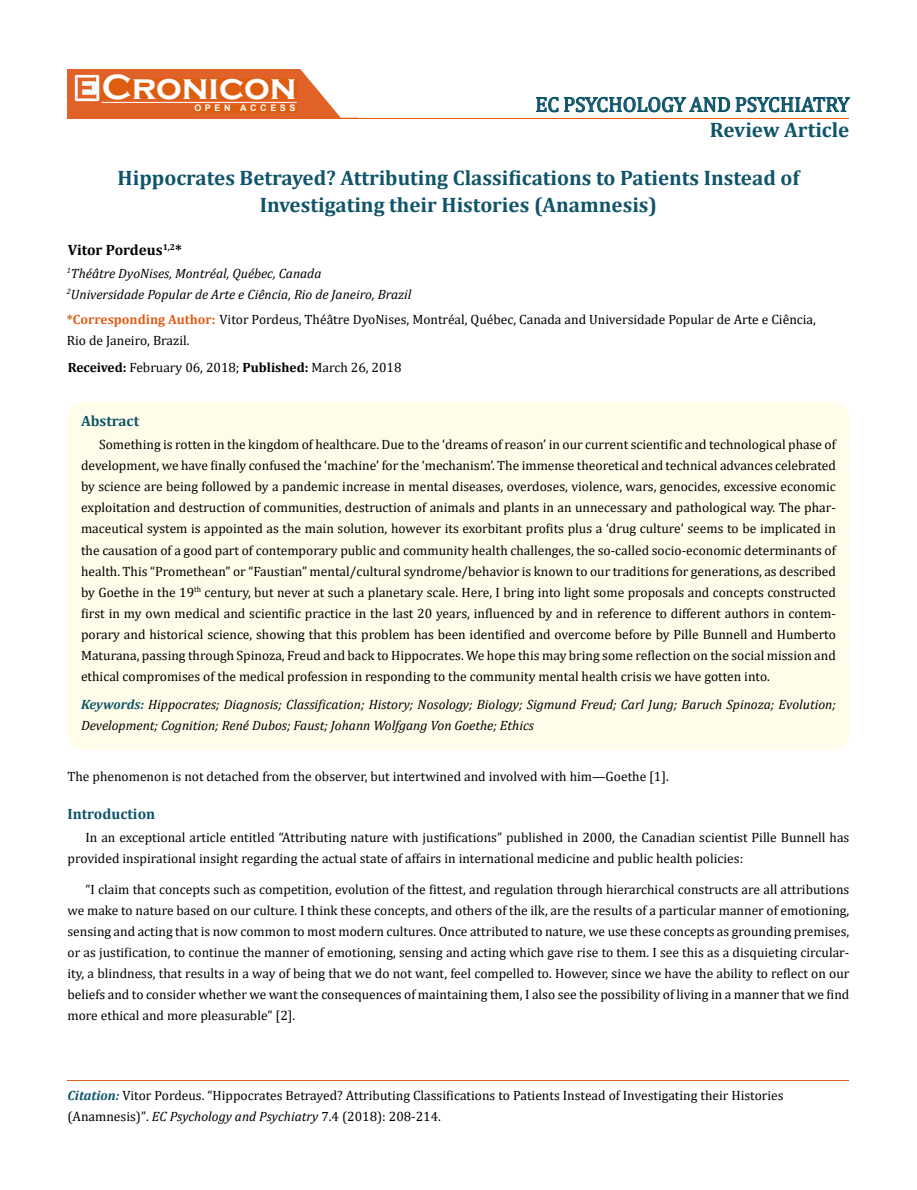
<style>
.page{position:relative;width:917px;height:1190px;background:#fff}
.page>*{position:absolute;margin:0;border:0;box-sizing:border-box;transform-origin:0 0}
.t1{font:700 36px "Copperplate Gothic";color:#fff}
.t2{font:700 21px/27px "Cambria";color:#0e546a;text-align:center}
.t3{font:21px "Cambria";color:#0e546a}
.t4{font:700 15px "Cambria";color:#0e546a}
.t5{font:700 15px "Cambria";color:#000}
.t6{font:13.5px/21px "Cambria";color:#000}
.t7{font:italic 13.5px/21px "Cambria";color:#000}
.t8{font:700 9px "Arial";letter-spacing:.4em;color:#fff}
.s1{font-weight:700;color:#e05d1a}
.s2{font-weight:700}
.s3{font-weight:700;color:#0e546a}
.s4{font-weight:700;font-style:italic;color:#0e546a}
.s5{font-size:13.35px}
.s6{font-style:italic}
</style>
<div class="page">
<div style="left:67px;top:70px;width:290px;height:49px;background:#e06228"></div>
<svg style="left:300px;top:69px;width:58px;height:49px"></svg>
<img style="left:75px;top:75px;width:24px;height:26px">
<div style="left:102px;top:79px;width:195px;height:21px;background:#df5d11"></div>
<div style="left:194px;top:105px;width:103px;height:7px;background:#df5d11"></div>
<svg style="left:536px;top:97px;width:314px;height:15px"></svg>
<hr style="left:102px;top:102px;width:194px;height:1px;background:#fff">
<hr style="left:279px;top:118px;width:569px;height:1px;background:#e05d1a">
<hr style="left:67px;top:1080px;width:782px;height:1px;background:#e05d1a">
<div style="left:67px;top:402px;width:782px;height:348px;background:#fffde9;border-radius:18px"></div>
<h1 class="t1" style="left:102px;top:68px;width:196px">Cronicon</h1>
<p class="t8" style="left:194px;top:102px;width:103px">OPEN ACCESS</p>
<h2 class="t3" style="left:535px;top:92px;width:316px">EC PSYCHOLOGY AND PSYCHIATRY</h2>
<h2 class="t2" style="left:710px;top:116px;width:141px">Review Article</h2>
<h2 class="t2" style="left:118px;top:163px;width:683px">Hippocrates Betrayed? Attributing Classifications to Patients Instead of<br>Investigating their Histories (Anamnesis)</h2>
<p class="t5" style="left:68px;top:239px;width:116px">Vitor Pordeus<sup>1,2</sup>*</p>
<p class="t7" style="left:67px;top:262px;width:346px"><sup>1</sup>Théâtre DyoNises, Montréal, Québec, Canada<br><sup>2</sup>Universidade Popular de Arte e Ciência, Rio de Janeiro, Brazil</p>
<p class="t6" style="left:67px;top:309px;width:750px"><span class="s1">*Corresponding Author:</span> Vitor Pordeus, Théâtre DyoNises, Montréal, Québec, Canada and Universidade Popular de Arte e Ciência,<br>Rio de Janeiro, Brazil.</p>
<p class="t6" style="left:68px;top:356px;width:335px"><span class="s2">Received:</span> February 06, 2018; <span class="s2">Published:</span> March 26, 2018</p>
<p class="t4" style="left:81px;top:410px;width:60px">Abstract</p>
<p class="t6" style="left:81px;top:434px;width:756px;text-align:justify;text-indent:18px">Something is rotten in the kingdom of healthcare. Due to the ‘dreams of reason’ in our current scientific and technological phase of development, we have finally confused the ‘machine’ for the ‘mechanism’. The immense theoretical and technical advances celebrated by science are being followed by a pandemic increase in mental diseases, overdoses, violence, wars, genocides, excessive economic exploitation and destruction of communities, destruction of animals and plants in an unnecessary and pathological way. The phar&shy;maceutical system is appointed as the main solution, however its exorbitant profits plus a ‘drug culture’ seems to be implicated in the causation of a good part of contemporary public and community health challenges, the so-called socio-economic determinants of health. This “Promethean” or “Faustian” mental/cultural syndrome/behavior is known to our traditions for generations, as described by Goethe in the 19<sup>th</sup> century, but never at such a planetary scale. Here, I bring into light some proposals and concepts constructed first in my own medical and scientific practice in the last 20 years, influenced by and in reference to different authors in contem&shy;porary and historical science, showing that this problem has been identified and overcome before by Pille Bunnell and Humberto Maturana, passing through Spinoza, Freud and back to Hippocrates. We hope this may bring some reflection on the social mission and ethical compromises of the medical profession in responding to the community mental health crisis we have gotten into.</p>
<p class="t7" style="left:81px;top:693px;width:756px"><span class="s3">Keywords:</span> Hippocrates; Diagnosis; Classification; History; Nosology; Biology; Sigmund Freud; Carl Jung; Baruch Spinoza; Evolution;<br>Development; Cognition; René Dubos; Faust; Johann Wolfgang Von Goethe; Ethics</p>
<p class="t6" style="left:67px;top:766px;width:603px">The phenomenon is not detached from the observer, but intertwined and involved with him—Goethe [1].</p>
<p class="t4" style="left:67px;top:803px;width:89px">Introduction</p>
<p class="t6" style="left:67px;top:827px;width:783px;text-indent:18px">In an exceptional article entitled “Attributing nature with justifications” published in 2000, the Canadian scientist Pille Bunnell has provided inspirational insight regarding the actual state of affairs in international medicine and public health policies:</p>
<p class="t6" style="left:67px;top:878px;width:783px;text-align:justify;text-indent:18px">“I claim that concepts such as competition, evolution of the fittest, and regulation through hierarchical constructs are all attributions we make to nature based on our culture. I think these concepts, and others of the ilk, are the results of a particular manner of emotioning, sensing and acting that is now common to most modern cultures. Once attributed to nature, we use these concepts as grounding premises, or as justification, to continue the manner of emotioning, sensing and acting which gave rise to them. I see this as a disquieting circular&shy;ity, a blindness, that results in a way of being that we do not want, feel compelled to. However, since we have the ability to reflect on our beliefs and to consider whether we want the consequences of maintaining them, I also see the possibility of living in a manner that we find more ethical and more pleasurable” [2].</p>
<p class="t6" style="left:67px;top:1084px;width:717px"><span class="s4">Citation:</span> Vitor Pordeus. “Hippocrates Betrayed? Attributing Classifications to Patients Instead of Investigating their Histories (Anamnesis)”<span class="s5">.</span> <span class="s6">EC Psychology and Psychiatry</span> <span class="s5">7</span>.4 (2018): 208-214.</p>
</div>
